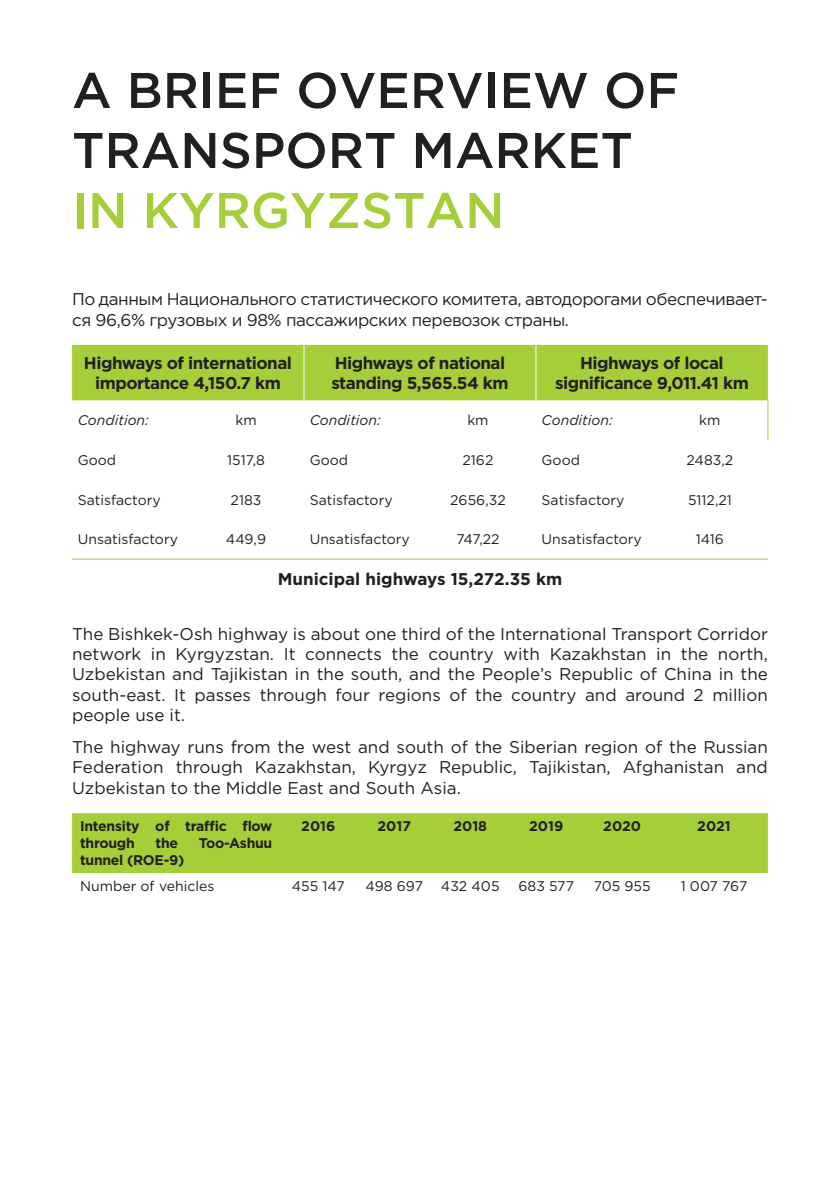
<style>
.page{position:relative;width:840px;height:1191px;background:#fff}
.page>*{position:absolute;margin:0;border:0;box-sizing:border-box;transform-origin:0 0}
.t1{font:500 50px/60px "Gotham Pro";color:#231f20}
.t2{font:500 50px "Gotham Pro";color:#a6ce39}
.t3{font:17px/20.4px "Gotham Pro";letter-spacing:-.025em;color:#231f20;text-align:justify}
.t4{font:700 17px/20.4px "Gotham Pro";letter-spacing:-.03em;color:#231f20;text-align:center}
.t5{font:700 17px "Gotham Pro";color:#231f20}
.t6{font:14px "Gotham Pro";color:#231f20}
.t7{font:700 14px/16.8px "Gotham Pro";letter-spacing:-.02em;color:#231f20}
.t8{font:italic 14px "Gotham Pro";color:#231f20}
</style>
<div class="page">
<div style="left:72px;top:345px;width:695px;height:55px;background:#a6ce39"></div>
<hr style="left:303px;top:345px;width:1px;height:55px;background:#fff">
<hr style="left:535px;top:345px;width:1px;height:55px;background:#fff">
<hr style="left:767px;top:400px;width:1px;height:40px;background:#a6ce39">
<hr style="left:72px;top:558px;width:116px;height:1px;background:#a6ce39">
<hr style="left:188px;top:558px;width:116px;height:1px;background:#a6ce39">
<hr style="left:304px;top:558px;width:116px;height:1px;background:#a6ce39">
<hr style="left:420px;top:558px;width:115px;height:1px;background:#a6ce39">
<hr style="left:535px;top:558px;width:116px;height:1px;background:#a6ce39">
<hr style="left:651px;top:558px;width:116px;height:1px;background:#a6ce39">
<div style="left:72px;top:813px;width:695px;height:60px;background:#a6ce39"></div>
<h1 class="t1" style="left:72px;top:59px;width:608px">A BRIEF OVERVIEW OF<br>TRANSPORT MARKET</h1>
<h1 class="t2" style="left:72px;top:182px;width:434px">IN KYRGYZSTAN</h1>
<p class="t3" style="left:72px;top:289px;width:697px">По данным Национального статистического комитета, автодорогами обеспечивает&shy;ся 96,6% грузовых и 98% пассажирских перевозок страны.</p>
<p class="t4" style="left:84px;top:352px;width:209px">Highways of international importance 4,150.7 km</p>
<p class="t4" style="left:331px;top:352px;width:179px;text-align:left">Highways of national standing 5,565.54 km</p>
<p class="t4" style="left:554px;top:352px;width:195px">Highways of local significance 9,011.41 km</p>
<p class="t8" style="left:78px;top:412px;width:73px">Condition:</p>
<p class="t6" style="left:235px;top:413px;width:23px">km</p>
<p class="t8" style="left:309px;top:412px;width:73px">Condition:</p>
<p class="t6" style="left:467px;top:413px;width:23px">km</p>
<p class="t8" style="left:541px;top:412px;width:73px">Condition:</p>
<p class="t6" style="left:698px;top:413px;width:23px">km</p>
<p class="t6" style="left:78px;top:452px;width:40px">Good</p>
<p class="t6" style="left:227px;top:452px;width:39px">1517,8</p>
<p class="t6" style="left:309px;top:452px;width:40px">Good</p>
<p class="t6" style="left:462px;top:452px;width:32px">2162</p>
<p class="t6" style="left:541px;top:452px;width:40px">Good</p>
<p class="t6" style="left:686px;top:452px;width:48px">2483,2</p>
<p class="t6" style="left:78px;top:492px;width:84px">Satisfactory</p>
<p class="t6" style="left:230px;top:492px;width:32px">2183</p>
<p class="t6" style="left:309px;top:492px;width:84px">Satisfactory</p>
<p class="t6" style="left:450px;top:492px;width:57px">2656,32</p>
<p class="t6" style="left:541px;top:492px;width:84px">Satisfactory</p>
<p class="t6" style="left:687px;top:492px;width:45px">5112,21</p>
<p class="t6" style="left:78px;top:532px;width:102px">Unsatisfactory</p>
<p class="t6" style="left:226px;top:532px;width:42px">449,9</p>
<p class="t6" style="left:309px;top:532px;width:102px">Unsatisfactory</p>
<p class="t6" style="left:456px;top:532px;width:45px">747,22</p>
<p class="t6" style="left:541px;top:532px;width:102px">Unsatisfactory</p>
<p class="t6" style="left:695px;top:532px;width:30px">1416</p>
<p class="t5" style="left:277px;top:569px;width:286px">Municipal highways 15,272.35 km</p>
<p class="t3" style="left:72px;top:623px;width:697px">The Bishkek-Osh highway is about one third of the International Transport Corridor network in Kyrgyzstan. It connects the country with Kazakhstan in the north, Uzbekistan and Tajikistan in the south, and the People’s Republic of China in the south-east. It passes through four regions of the country and around 2 million people use it.</p>
<p class="t3" style="left:72px;top:737px;width:697px">The highway runs from the west and south of the Siberian region of the Russian Federation through Kazakhstan, Kyrgyz Republic, Tajikistan, Afghanistan and Uzbekistan to the Middle East and South Asia.</p>
<p class="t7" style="left:80px;top:817px;width:194px">Intensity of traffic flow through</p>
<p class="t7" style="left:301px;top:817px;width:36px">2016</p>
<p class="t7" style="left:377px;top:817px;width:35px">2017</p>
<p class="t7" style="left:453px;top:817px;width:35px">2018</p>
<p class="t7" style="left:529px;top:817px;width:36px">2019</p>
<p class="t7" style="left:603px;top:817px;width:39px">2020</p>
<p class="t7" style="left:697px;top:817px;width:35px">2021</p>
<p class="t7" style="left:155px;top:834px;width:24px">the</p>
<p class="t7" style="left:199px;top:834px;width:75px">Too-Ashuu</p>
<p class="t7" style="left:80px;top:851px;width:106px">tunnel (ROE-9)</p>
<p class="t6" style="left:80px;top:878px;width:136px">Number of vehicles</p>
<p class="t6" style="left:292px;top:878px;width:54px">455 147</p>
<p class="t6" style="left:365px;top:878px;width:59px">498 697</p>
<p class="t6" style="left:441px;top:878px;width:60px">432 405</p>
<p class="t6" style="left:518px;top:878px;width:57px">683 577</p>
<p class="t6" style="left:593px;top:878px;width:59px">705 955</p>
<p class="t6" style="left:680px;top:878px;width:68px">1 007 767</p>
</div>
